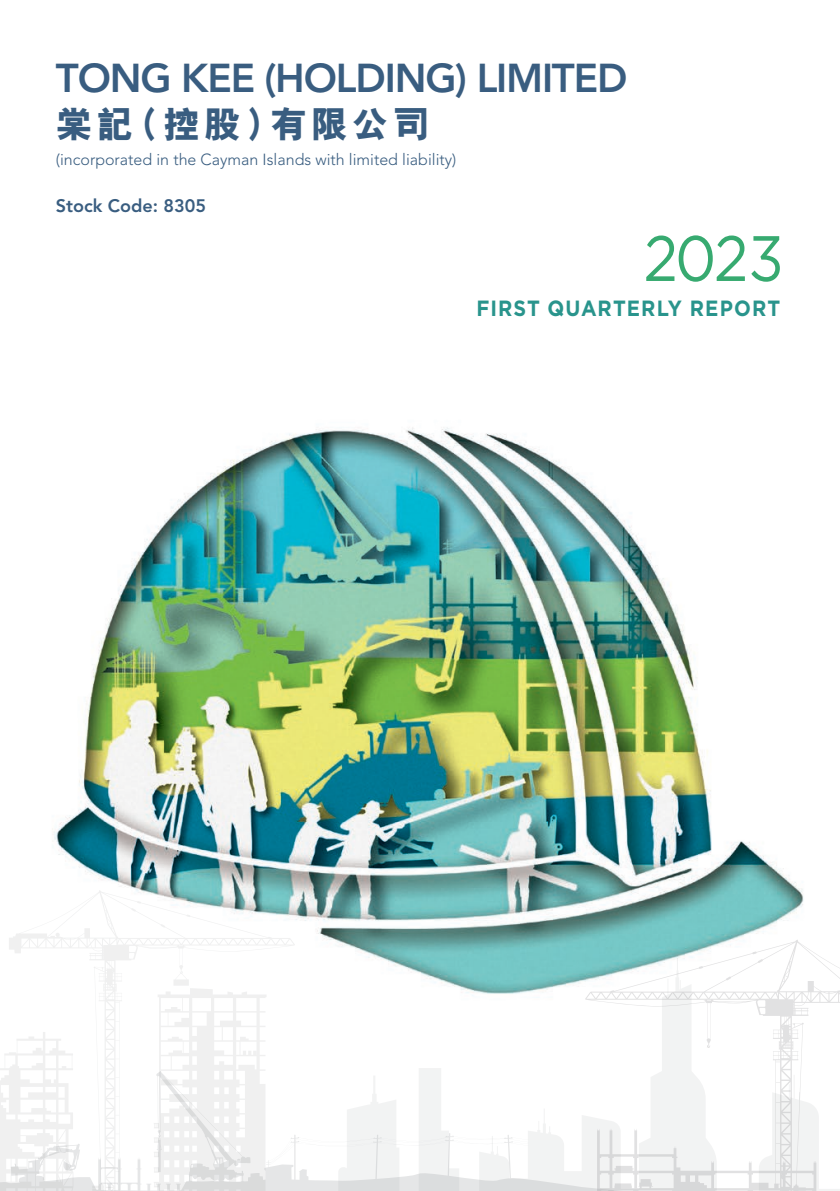
<style>
.page{position:relative;width:840px;height:1191px;background:#fff}
.page>*{position:absolute;margin:0;border:0;box-sizing:border-box;transform-origin:0 0}
.t1{font:64px "Gotham";color:#37aa70;scale:.9 1}
.t2{font:800 40px "Avenir LT Std";letter-spacing:-.03em;color:#395d80}
.t3{font:800 37px "M Hei HK";letter-spacing:.1em;color:#395d80}
.t4{font:700 22px "Gotham";letter-spacing:.05em;color:#29948c;scale:.9 1}
.t5{font:800 18px "Avenir LT Std";color:#395d80}
.t6{font:300 16px "Avenir LT Std";color:#395d80}
</style>
<div class="page">
<img style="left:52px;top:427px;width:752px;height:531px">
<svg style="left:9px;top:890px;width:286px;height:181px"></svg>
<svg style="left:294px;top:958px;width:290px;height:113px"></svg>
<svg style="left:584px;top:939px;width:255px;height:252px"></svg>
<svg style="left:73px;top:1071px;width:725px;height:120px"></svg>
<svg style="left:0;top:939px;width:73px;height:252px"></svg>
<h2 class="t2" style="left:56px;top:55px;width:572px">TONG KEE (HOLDING) LIMITED</h2>
<h3 class="t3" style="left:56px;top:105px;width:375px">棠記（控股）有限公司</h3>
<p class="t6" style="left:56px;top:150px;width:402px">(incorporated in the Cayman Islands with limited liability)</p>
<p class="t5" style="left:56px;top:195px;width:152px">Stock Code: 8305</p>
<h1 class="t1" style="left:643px;top:217px;width:157px">2023</h1>
<h3 class="t4" style="left:476px;top:295px;width:339px">FIRST QUARTERLY REPORT</h3>
</div>
